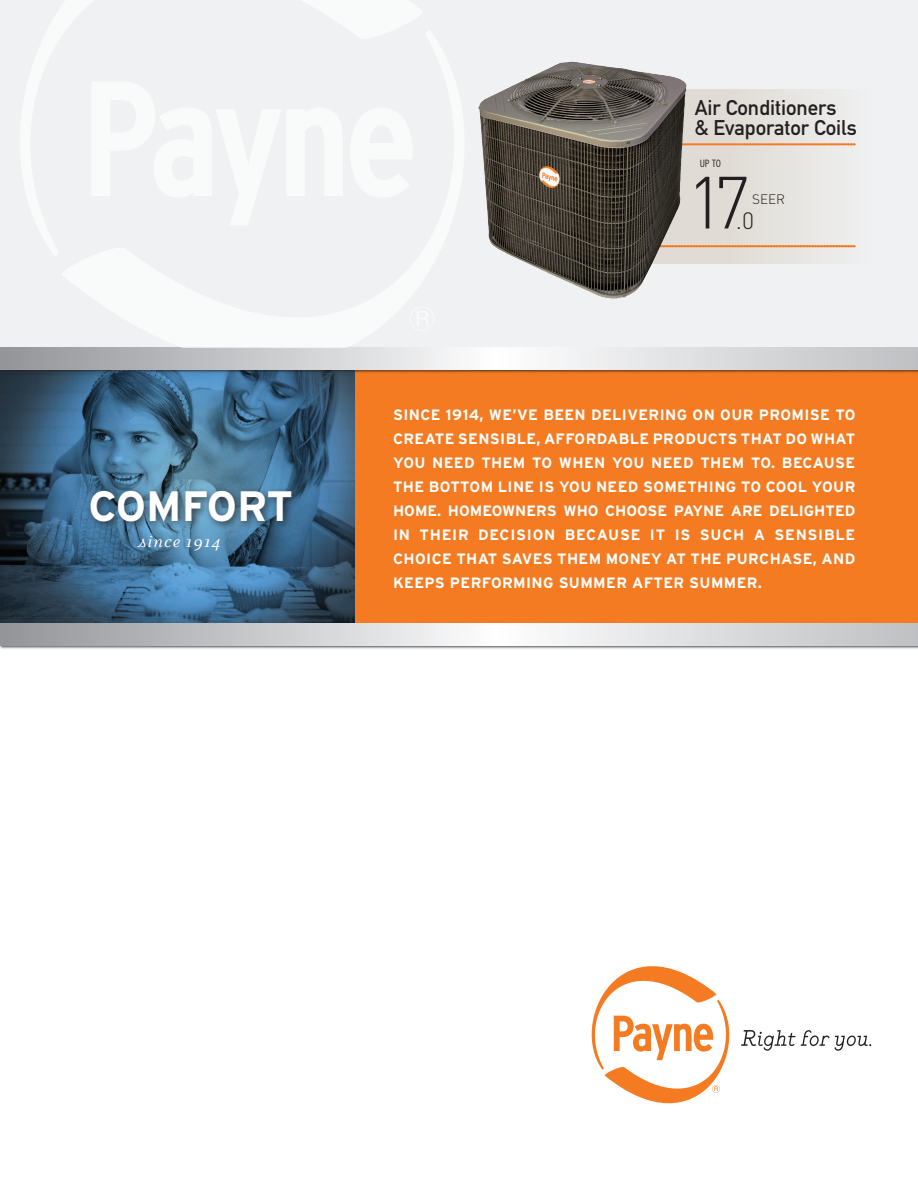
<style>
.page{position:relative;width:918px;height:1188px;background:#fff}
.page>*{position:absolute;margin:0;border:0;box-sizing:border-box;transform-origin:0 0}
.t1{font:300 72.6px "DIN";color:#231f20}
.t2{font:700 42.45px "Interstate";letter-spacing:-.01em;color:#fff}
.t3{font:300 23.4px "DIN";color:#231f20}
.t4{font:21px/19.5px "DIN Mittelschrift";color:#231f20}
.t5{font:italic 18px "Eidetic Neo";letter-spacing:.05em;color:#fff}
.t6{font:700 15px/24px "Interstate";letter-spacing:.025em;color:#fff;text-align:justify}
.t7{font:300 13.5px "DIN";color:#231f20}
.t8{font:300 condensed 10.5px "Interstate";color:#231f20}
</style>
<div class="page">
<div style="left:0;top:0;width:918px;height:354px;background:#f0f1f2"></div>
<div style="left:0;top:364px;width:918px;height:270px;background:#f47b21"></div>
<svg style="left:592px;top:966px;width:203px;height:137px"></svg>
<svg style="left:801px;top:1030px;width:70px;height:21px"></svg>
<svg style="left:592px;top:89px;width:264px;height:158px"></svg>
<img style="left:0;top:374px;width:354px;height:249px">
<div style="left:0;top:347px;width:918px;height:27px;background:#231f20;opacity:.75"></div>
<svg style="left:0;top:348px;width:918px;height:21px"></svg>
<div style="left:0;top:623px;width:918px;height:26px;background:#231f20;opacity:.75"></div>
<svg style="left:0;top:624px;width:918px;height:21px;background:#d1d2d4"></svg>
<div style="left:85px;top:486px;width:216px;height:46px;background:#231f20;opacity:.75"></div>
<svg style="left:632px;top:144px;width:223px;height:1px"></svg>
<svg style="left:492px;top:193px;width:363px;height:105px"></svg>
<img style="left:478px;top:62px;width:94px;height:114px">
<div style="left:410px;top:306px;width:24px;height:25px;border:1px solid #fff;border-radius:50%"></div>
<h2 class="t2" style="left:89px;top:483px;width:206px">COMFORT</h2>
<p class="t5" style="left:138px;top:532px;width:84px">since 1914</p>
<h3 class="t4" style="left:695px;top:98px;width:164px">Air Conditioners<br>&amp; Evaporator Coils</h3>
<h1 class="t1" style="left:687px;top:154px;width:65px">17</h1>
<p class="t8" style="left:700px;top:157px;width:23px">UP TO</p>
<p class="t7" style="left:752px;top:190px;width:34px">SEER</p>
<h3 class="t3" style="left:736px;top:205px;width:20px">.0</h3>
<p class="t6" style="left:393px;top:402px;width:464px">SINCE 1914, WE’VE BEEN DELIVERING ON OUR PROMISE TO CREATE SENSIBLE, AFFORDABLE PRODUCTS THAT DO WHAT YOU NEED THEM TO WHEN YOU NEED THEM TO. BECAUSE THE BOTTOM LINE IS YOU NEED SOMETHING TO COOL YOUR HOME. HOMEOWNERS WHO CHOOSE PAYNE ARE DELIGHTED IN THEIR DECISION BECAUSE IT IS SUCH A SENSIBLE CHOICE THAT SAVES THEM MONEY AT THE PURCHASE, AND KEEPS PERFORMING SUMMER AFTER SUMMER.</p>
</div>
